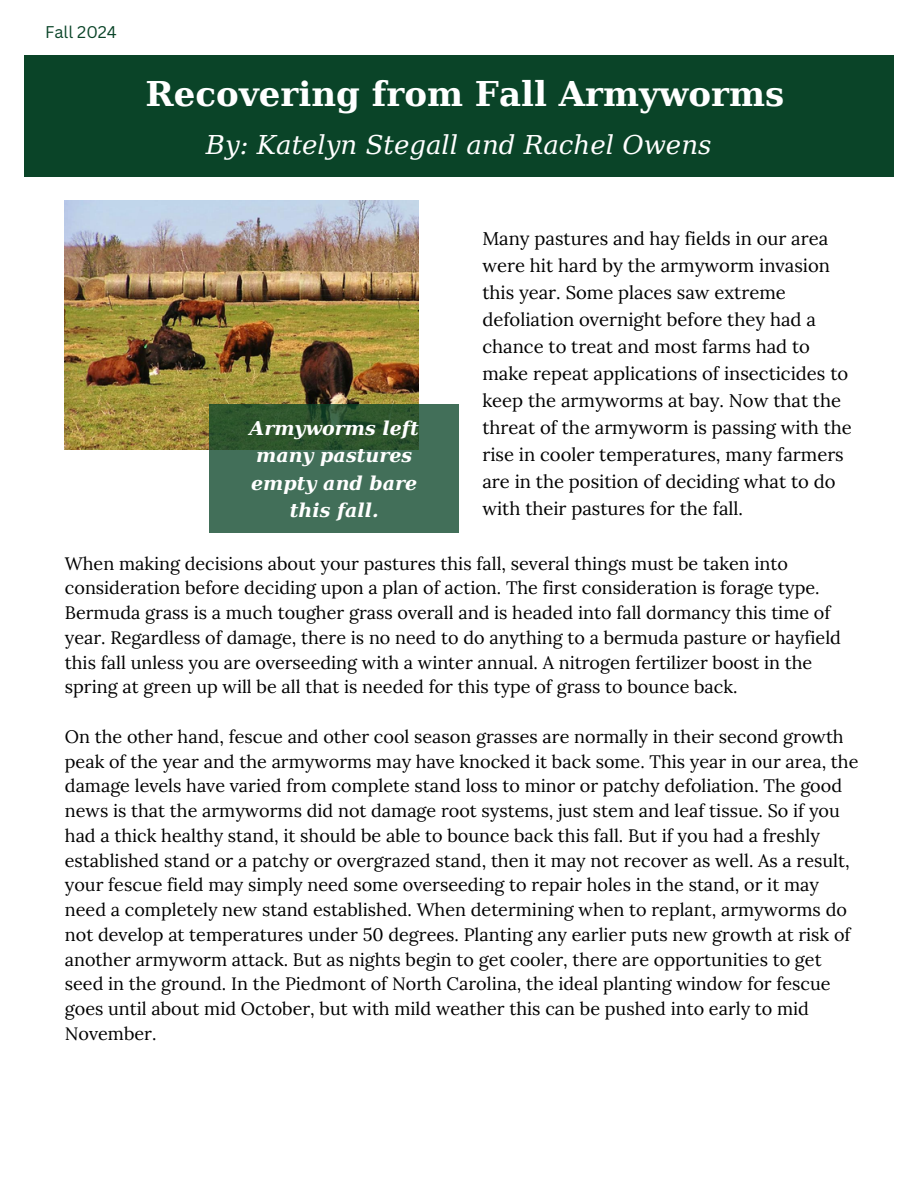
<style>
.page{position:relative;width:918px;height:1188px;background:#fff}
.page>*{position:absolute;margin:0;border:0;box-sizing:border-box;transform-origin:0 0}
.t1{font:700 34.05px "DejaVu Serif";color:#fff}
.t2{font:italic 26.1px "DejaVu Serif";color:#fff}
.t3{font:italic 700 19.05px/27.3px "DejaVu Serif";color:#fff;text-align:center}
.t4{font:18.45px/27px "Lora";color:#000}
.t5{font:18px/24.8px "Lora";color:#000}
.t6{font:16.5px "Canva Sans";color:#0a4428}
</style>
<div class="page">
<div style="left:24px;top:56px;width:870px;height:121px;background:#0a4428"></div>
<img style="left:65px;top:200px;width:353px;height:250px">
<svg style="left:210px;top:404px;width:249px;height:128px;fill:#426f59"></svg>
<h3 class="t6" style="left:45px;top:20px;width:73px">Fall 2024</h3>
<h2 class="t1" style="left:146px;top:74px;width:640px">Recovering from Fall Armyworms</h2>
<p class="t2" style="left:206px;top:130px;width:507px">By: Katelyn Stegall and Rachel Owens</p>
<p class="t4" style="left:482px;top:224px;width:371px">Many pastures and hay fields in our area were hit hard by the armyworm invasion this year. Some places saw extreme defoliation overnight before they had a chance to treat and most farms had to make repeat applications of insecticides to keep the armyworms at bay. Now that the threat of the armyworm is passing with the rise in cooler temperatures, many farmers are in the position of deciding what to do with their pastures for the fall.</p>
<h4 class="t5" style="left:65px;top:551px;width:778px">When making decisions about your pastures this fall, several things must be taken into consideration before deciding upon a plan of action. The first consideration is forage type.<br>Bermuda grass is a much tougher grass overall and is headed into fall dormancy this time of year. Regardless of damage, there is no need to do anything to a bermuda pasture or hayfield this fall unless you are overseeding with a winter annual. A nitrogen fertilizer boost in the spring at green up will be all that is needed for this type of grass to bounce back.</h4>
<h4 class="t5" style="left:65px;top:724px;width:795px">On the other hand, fescue and other cool season grasses are normally in their second growth peak of the year and the armyworms may have knocked it back some. This year in our area, the damage levels have varied from complete stand loss to minor or patchy defoliation. The good news is that the armyworms did not damage root systems, just stem and leaf tissue. So if you had a thick healthy stand, it should be able to bounce back this fall. But if you had a freshly established stand or a patchy or overgrazed stand, then it may not recover as well. As a result, your fescue field may simply need some overseeding to repair holes in the stand, or it may need a completely new stand established. When determining when to replant, armyworms do not develop at temperatures under 50 degrees. Planting any earlier puts new growth at risk of another armyworm attack. But as nights begin to get cooler, there are opportunities to get seed in the ground. In the Piedmont of North Carolina, the ideal planting window for fescue goes until about mid October, but with mild weather this can be pushed into early to mid November.</h4>
<h1 class="t3" style="left:250px;top:415px;width:171px">Armyworms left many pastures empty and bare this fall.</h1>
</div>
